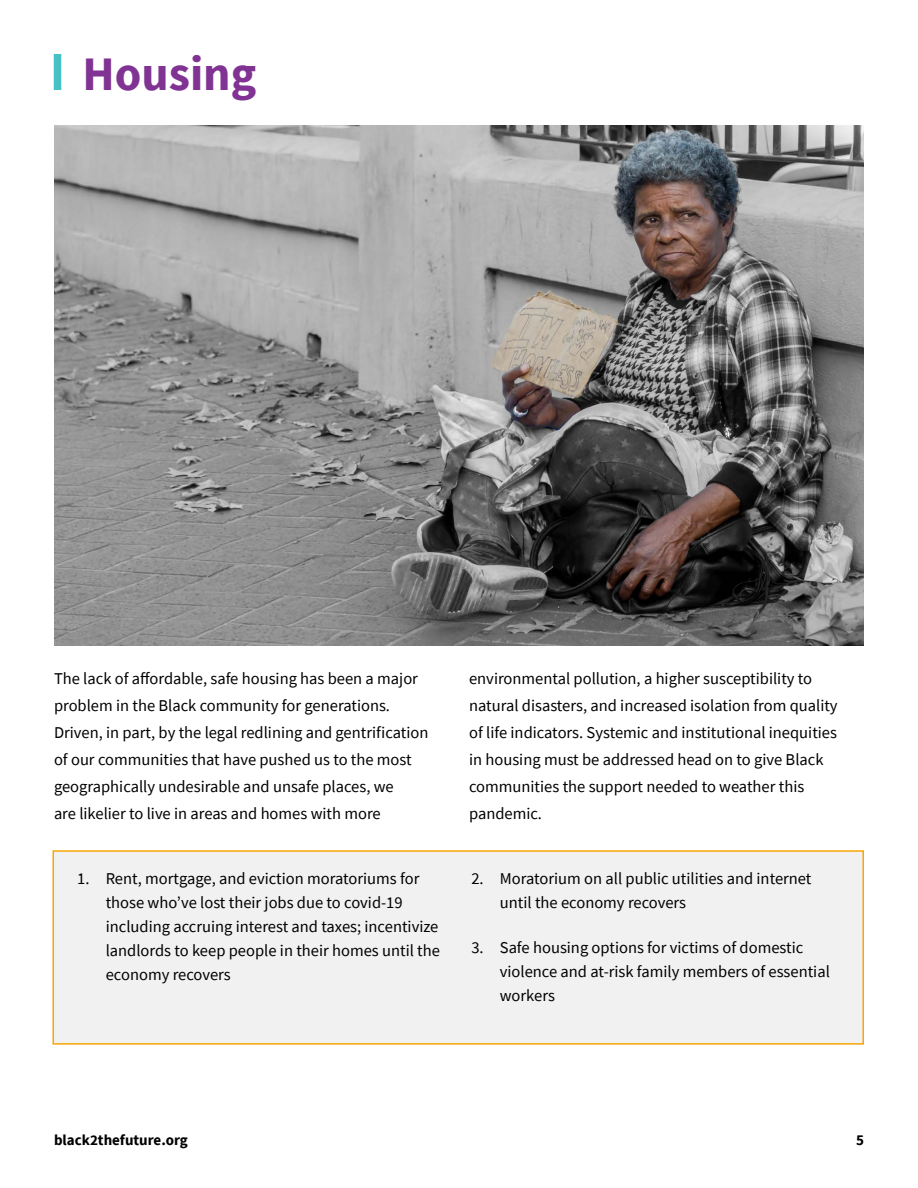
<style>
.page{position:relative;width:918px;height:1188px;background:#fff}
.page>*{position:absolute;margin:0;border:0;box-sizing:border-box;transform-origin:0 0}
.t1{font:700 48px "Source Sans Pro";color:#803393}
.t2{font:16.5px/27px "Source Sans Pro";color:#000}
.t3{font:700 15px "Source Sans Pro";color:#000}
</style>
<div class="page">
<div style="left:54px;top:54px;width:7px;height:36px;background:#47c1c3"></div>
<div style="left:53px;top:851px;width:810px;height:193px;background:#f1f1f2"></div>
<div style="left:52px;top:850px;width:812px;height:195px;border:2px solid #f9a602"></div>
<img style="left:54px;top:125px;width:810px;height:521px">
<h1 class="t1" style="left:82px;top:42px;width:175px">Housing</h1>
<p class="t2" style="left:54px;top:665px;width:376px">The lack of affordable, safe housing has been a major problem in the Black community for generations.<br>Driven, in part, by the legal redlining and gentrification of our communities that have pushed us to the most geographically undesirable and unsafe places, we<br>are likelier to live in areas and homes with more</p>
<p class="t2" style="left:469px;top:665px;width:370px">environmental pollution, a higher susceptibility to natural disasters, and increased isolation from quality of life indicators. Systemic and institutional inequities in housing must be addressed head on to give Black communities the support needed to weather this pandemic.</p>
<p class="t2" style="left:106px;top:867px;width:336px;line-height:24px;text-indent:-28px">1. Rent, mortgage, and eviction moratoriums for those who’ve lost their jobs due to covid-19 including accruing interest and taxes; incentivize landlords to keep people in their homes until the economy recovers</p>
<p class="t2" style="left:500px;top:867px;width:313px;line-height:24px;text-indent:-28px">2. Moratorium on all public utilities and internet until the economy recovers</p>
<p class="t2" style="left:500px;top:935px;width:332px;line-height:24px;text-indent:-28px">3. Safe housing options for victims of domestic violence and at-risk family members of essential workers</p>
<p class="t3" style="left:54px;top:1130px;width:135px">black2thefuture.org</p>
<p class="t3" style="left:856px;top:1130px;width:9px">5</p>
</div>
